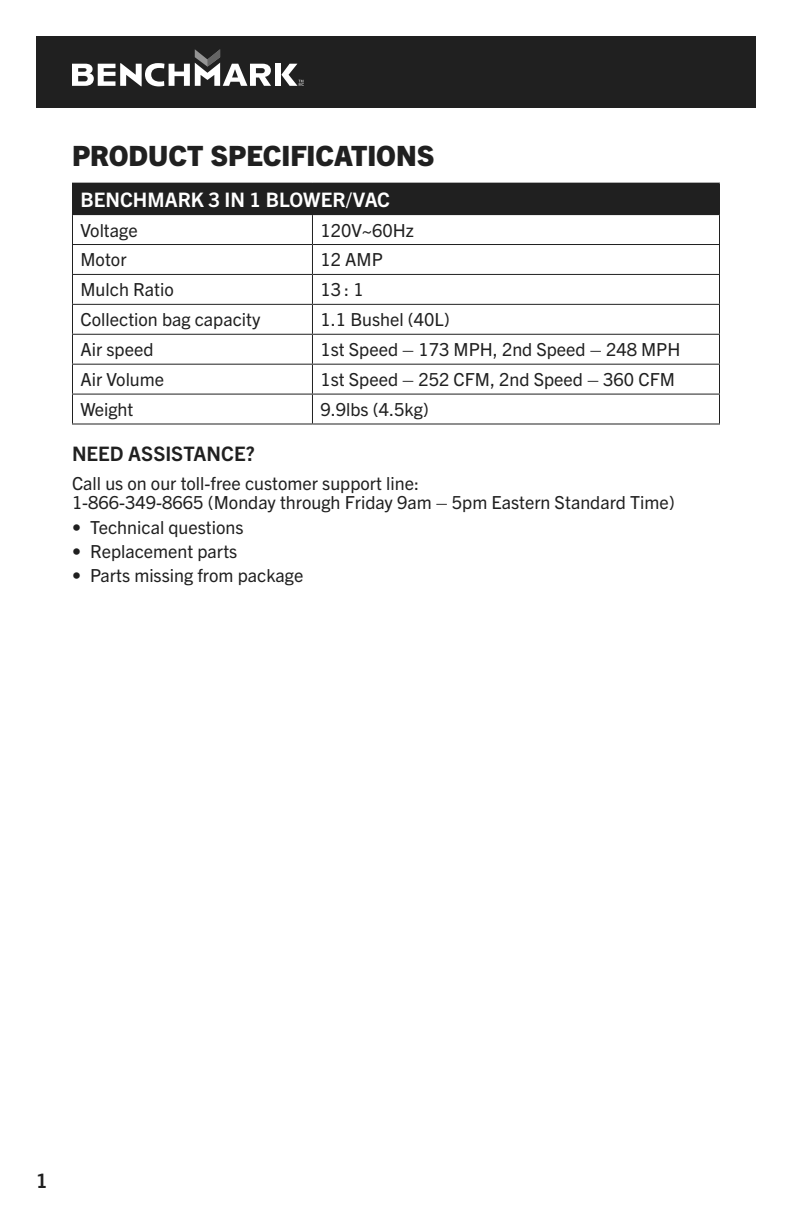
<style>
.page{position:relative;width:792px;height:1224px;background:#fff}
.page>*{position:absolute;margin:0;border:0;box-sizing:border-box;transform-origin:0 0}
.t1{font:800 28px "Trade Gothic Next LT Pro";letter-spacing:-.005em;color:#202020}
.t2{font:700 20px "Trade Gothic Next LT Pro";color:#fff}
.t3{font:700 20px "Trade Gothic Next LT Pro";color:#202020}
.t4{font:18px/20px "Trade Gothic Next LT Pro";color:#202020}
</style>
<div class="page">
<div style="left:36px;top:36px;width:720px;height:72px;background:#202020"></div>
<div style="left:275px;top:64px;width:6px;height:22px;background:#fff"></div>
<svg style="left:72px;top:49px;width:199px;height:37px"></svg>
<svg style="left:281px;top:64px;width:23px;height:22px"></svg>
<div style="left:72px;top:183px;width:648px;height:32px;background:#202020"></div>
<hr style="left:72px;top:244px;width:240px;height:1px;background:#202020">
<hr style="left:312px;top:244px;width:408px;height:1px;background:#202020">
<hr style="left:72px;top:274px;width:240px;height:1px;background:#202020">
<hr style="left:312px;top:274px;width:408px;height:1px;background:#202020">
<hr style="left:72px;top:304px;width:240px;height:1px;background:#202020">
<hr style="left:312px;top:304px;width:408px;height:1px;background:#202020">
<hr style="left:72px;top:334px;width:240px;height:1px;background:#202020">
<hr style="left:312px;top:334px;width:408px;height:1px;background:#202020">
<hr style="left:72px;top:364px;width:240px;height:1px;background:#202020">
<hr style="left:312px;top:364px;width:408px;height:1px;background:#202020">
<hr style="left:72px;top:394px;width:240px;height:1px;background:#202020">
<hr style="left:312px;top:394px;width:408px;height:1px;background:#202020">
<svg style="left:312px;top:215px;width:1px;height:209px"></svg>
<hr style="left:72px;top:424px;width:240px;height:1px;background:#202020">
<hr style="left:312px;top:424px;width:408px;height:1px;background:#202020">
<svg style="left:72px;top:215px;width:1px;height:209px"></svg>
<svg style="left:719px;top:215px;width:1px;height:209px"></svg>
<h1 class="t1" style="left:72px;top:136px;width:364px">PRODUCT SPECIFICATIONS</h1>
<p class="t2" style="left:80px;top:185px;width:311px">BENCHMARK 3 IN 1 BLOWER/VAC</p>
<p class="t4" style="left:80px;top:219px;width:59px">Voltage</p>
<p class="t4" style="left:320px;top:219px;width:95px">120V~60Hz</p>
<p class="t4" style="left:80px;top:249px;width:48px">Motor</p>
<p class="t4" style="left:320px;top:249px;width:64px">12 AMP</p>
<p class="t4" style="left:80px;top:279px;width:95px">Mulch Ratio</p>
<p class="t4" style="left:320px;top:279px;width:45px">13 : 1</p>
<p class="t4" style="left:80px;top:309px;width:181px">Collection bag capacity</p>
<p class="t4" style="left:320px;top:309px;width:131px">1.1 Bushel (40L)</p>
<p class="t4" style="left:80px;top:338px;width:74px">Air speed</p>
<p class="t4" style="left:320px;top:338px;width:361px">1st Speed – 173 MPH, 2nd Speed – 248 MPH</p>
<p class="t4" style="left:80px;top:368px;width:85px">Air Volume</p>
<p class="t4" style="left:320px;top:368px;width:356px">1st Speed – 252 CFM, 2nd Speed – 360 CFM</p>
<p class="t4" style="left:80px;top:398px;width:54px">Weight</p>
<p class="t4" style="left:320px;top:398px;width:110px">9.9lbs (4.5kg)</p>
<p class="t3" style="left:72px;top:439px;width:184px">NEED ASSISTANCE?</p>
<p class="t4" style="left:72px;top:472px;width:604px">Call us on our toll-free customer support line:<br>1-866-349-8665 (Monday through Friday 9am – 5pm Eastern Standard Time)</p>
<p class="t4" style="left:72px;top:516px;width:173px">• Technical questions</p>
<p class="t4" style="left:72px;top:540px;width:167px">• Replacement parts</p>
<p class="t4" style="left:72px;top:565px;width:233px">• Parts missing from package</p>
<p class="t3" style="left:36px;top:1167px;width:13px">1</p>
</div>
